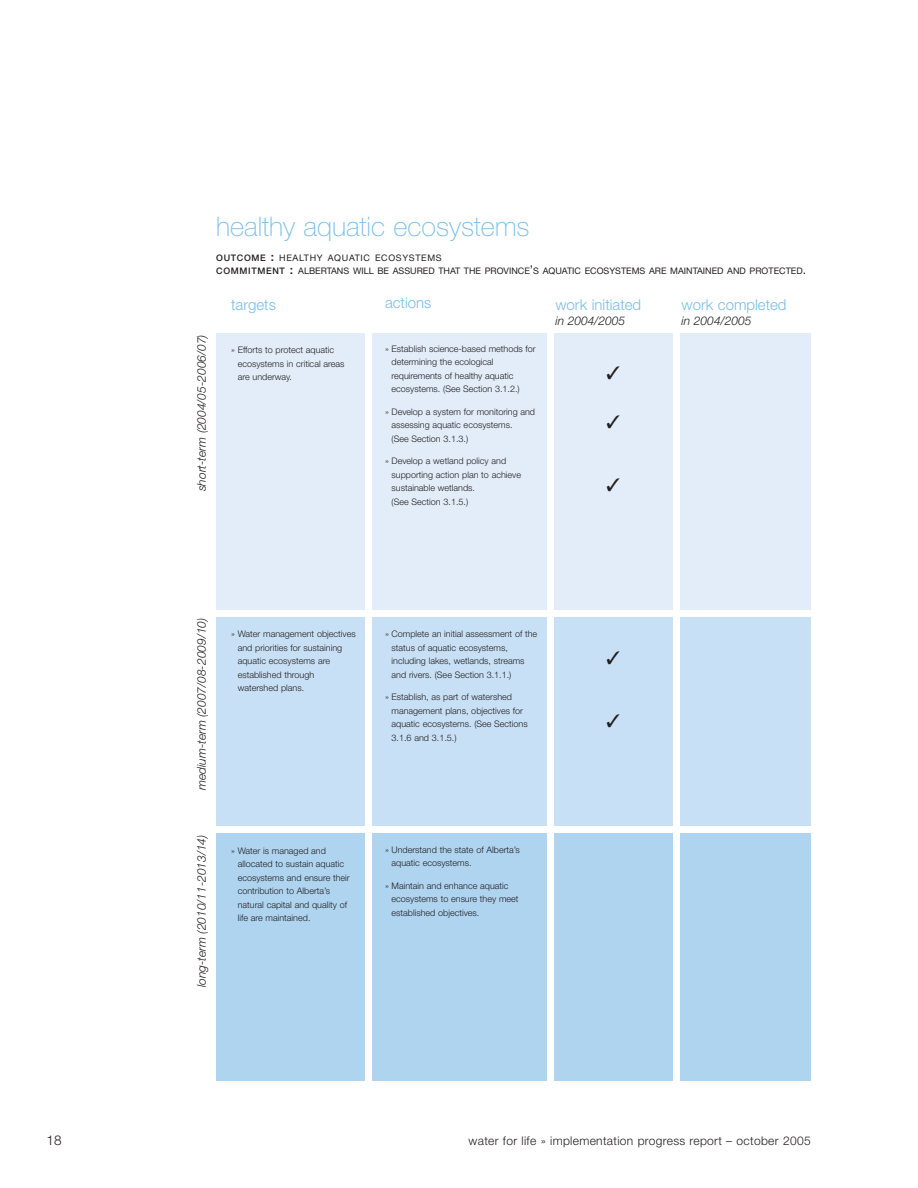
<style>
.page{position:relative;width:918px;height:1188px;background:#fff}
.page>*{position:absolute;margin:0;border:0;box-sizing:border-box;transform-origin:0 0}
.t1{font:100 27px "Helvetica Neue";color:#78bde8}
.t2{font:300 15px "Helvetica Neue";color:#78bde8}
.t3{font:300 13.5px "Helvetica Neue";color:#231f20}
.t4{font:italic 300 12px "Helvetica Neue";color:#231f20}
.t5{font:300 12px "Helvetica Neue";letter-spacing:.03em;color:#231f20}
.t6{font:300 9px/13.5px "Helvetica Neue";color:#231f20}
.t7{font:9px/13.5px "Helvetica Neue";color:#231f20}
.s1{font-weight:500}
.s2{font-weight:500;font-size:12px}
.s3{font-size:12px}
</style>
<div class="page">
<svg style="left:216px;top:333px;width:595px;height:748px;background:#cbe2f5"></svg>
<svg style="left:607px;top:366px;width:12px;height:13px"></svg>
<svg style="left:607px;top:415px;width:12px;height:13px"></svg>
<svg style="left:607px;top:478px;width:12px;height:13px"></svg>
<svg style="left:607px;top:651px;width:12px;height:13px"></svg>
<svg style="left:607px;top:714px;width:12px;height:13px"></svg>
<h1 class="t1" style="left:216px;top:216px;width:315px">healthy aquatic ecosystems</h1>
<p class="t7" style="left:216px;top:251px;width:591px"><span class="s1">OUTCOME</span> <span class="s2">:</span> HEALTHY AQUATIC ECOSYSTEMS<br><span class="s1">COMMITMENT</span> <span class="s2">:</span> ALBERTANS WILL BE ASSURED THAT THE PROVINCE<span class="s3">’</span>S AQUATIC ECOSYSTEMS ARE MAINTAINED AND PROTECTED<span class="s3">.</span></p>
<h3 class="t4" style="left:197px;top:491px;width:158px;rotate:-90deg">short-term (2004/05-2006/07)</h3>
<h2 class="t2" style="left:231px;top:299px;width:46px">targets</h2>
<p class="t6" style="left:238px;top:344px;width:108px;text-indent:-7px">» Efforts to protect aquatic ecosystems in critical areas are underway.</p>
<h2 class="t2" style="left:385px;top:297px;width:48px">actions</h2>
<p class="t6" style="left:391px;top:343px;width:146px;text-indent:-7px">» Establish science-based methods for determining the ecological requirements of healthy aquatic</p>
<p class="t6" style="left:391px;top:383px;width:130px">ecosystems. (See Section 3.1.2.)</p>
<p class="t6" style="left:391px;top:406px;width:145px;text-indent:-7px">» Develop a system for monitoring and assessing aquatic ecosystems.</p>
<p class="t6" style="left:391px;top:433px;width:78px">(See Section 3.1.3.)</p>
<p class="t6" style="left:391px;top:455px;width:131px;text-indent:-7px">» Develop a wetland policy and supporting action plan to achieve sustainable wetlands.</p>
<p class="t6" style="left:391px;top:496px;width:78px">(See Section 3.1.5.)</p>
<h2 class="t2" style="left:555px;top:299px;width:87px">work initiated</h2>
<h3 class="t4" style="left:555px;top:316px;width:71px">in 2004/2005</h3>
<h2 class="t2" style="left:681px;top:299px;width:106px">work completed</h2>
<h3 class="t4" style="left:681px;top:316px;width:71px">in 2004/2005</h3>
<h3 class="t4" style="left:197px;top:790px;width:174px;rotate:-90deg">medium-term (2007/08-2009/10)</h3>
<h3 class="t4" style="left:197px;top:987px;width:154px;rotate:-90deg">long-term (2010/11-2013/14)</h3>
<p class="t6" style="left:238px;top:628px;width:119px;text-indent:-7px">» Water management objectives and priorities for sustaining aquatic ecosystems are established through watershed plans.</p>
<p class="t6" style="left:238px;top:844px;width:113px;text-indent:-7px">» Water is managed and allocated to sustain aquatic ecosystems and ensure their contribution to Alberta’s natural capital and quality of life are maintained.</p>
<p class="t6" style="left:391px;top:628px;width:147px;text-indent:-7px">» Complete an initial assessment of the status of aquatic ecosystems, including lakes, wetlands, streams</p>
<p class="t6" style="left:391px;top:668px;width:121px">and rivers. (See Section 3.1.1.)</p>
<p class="t6" style="left:391px;top:691px;width:138px;text-indent:-7px">» Establish, as part of watershed management plans, objectives for aquatic ecosystems. (See Sections</p>
<p class="t6" style="left:391px;top:731px;width:66px">3.1.6 and 3.1.5.)</p>
<p class="t6" style="left:391px;top:843px;width:129px;text-indent:-7px">» Understand the state of Alberta’s aquatic ecosystems.</p>
<p class="t6" style="left:391px;top:879px;width:128px;text-indent:-7px">» Maintain and enhance aquatic ecosystems to ensure they meet established objectives.</p>
<h3 class="t3" style="left:46px;top:1134px;width:17px">18</h3>
<h3 class="t5" style="left:468px;top:1136px;width:343px">water for life » implementation progress report – october 2005</h3>
</div>
